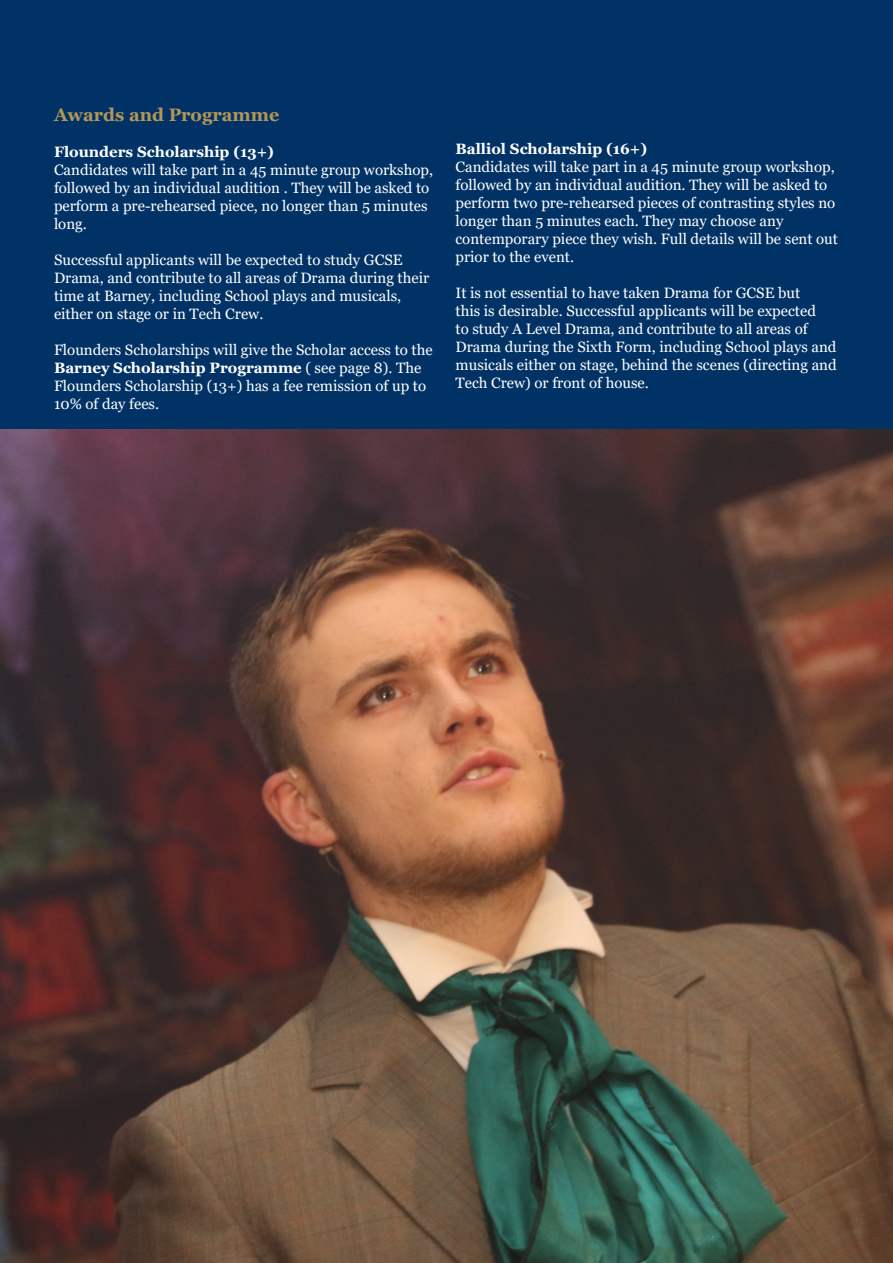
<style>
.page{position:relative;width:893px;height:1263px;background:#003266}
.page>*{position:absolute;margin:0;border:0;box-sizing:border-box;transform-origin:0 0}
.t1{font:700 18px "Georgia";color:#b39758}
.t2{font:15px/18px "Georgia";color:#fff}
.t3{font:700 15px "Georgia";color:#fff}
.s1{font-weight:700}
</style>
<div class="page">
<img style="left:0;top:429px;width:893px;height:834px">
<p class="t1" style="left:54px;top:103px;width:227px">Awards and Programme</p>
<p class="t3" style="left:54px;top:142px;width:222px">Flounders Scholarship (13+)</p>
<p class="t2" style="left:54px;top:161px;width:381px">Candidates will take part in a 45 minute group workshop, followed by an individual audition . They will be asked to perform a pre-rehearsed piece, no longer than 5 minutes long.</p>
<p class="t2" style="left:54px;top:251px;width:377px">Successful applicants will be expected to study GCSE Drama, and contribute to all areas of Drama during their time at Barney, including School plays and musicals, either on stage or in Tech Crew.</p>
<p class="t2" style="left:54px;top:341px;width:380px">Flounders Scholarships will give the Scholar access to the <span class="s1">Barney Scholarship Programme</span> ( see page 8). The Flounders Scholarship (13+) has a fee remission of up to 10% of day fees.</p>
<p class="t3" style="left:455px;top:139px;width:193px">Balliol Scholarship (16+)</p>
<p class="t2" style="left:455px;top:158px;width:381px">Candidates will take part in a 45 minute group workshop, followed by an individual audition. They will be asked to perform two pre-rehearsed pieces of contrasting styles no longer than 5 minutes each. They may choose any</p>
<p class="t2" style="left:455px;top:230px;width:384px">contemporary piece they wish. Full details will be sent out prior to the event.</p>
<p class="t2" style="left:455px;top:284px;width:383px">It is not essential to have taken Drama for GCSE but<br>this is desirable. Successful applicants will be expected<br>to study A Level Drama, and contribute to all areas of Drama during the Sixth Form, including School plays and musicals either on stage, behind the scenes (directing and Tech Crew) or front of house.</p>
</div>
